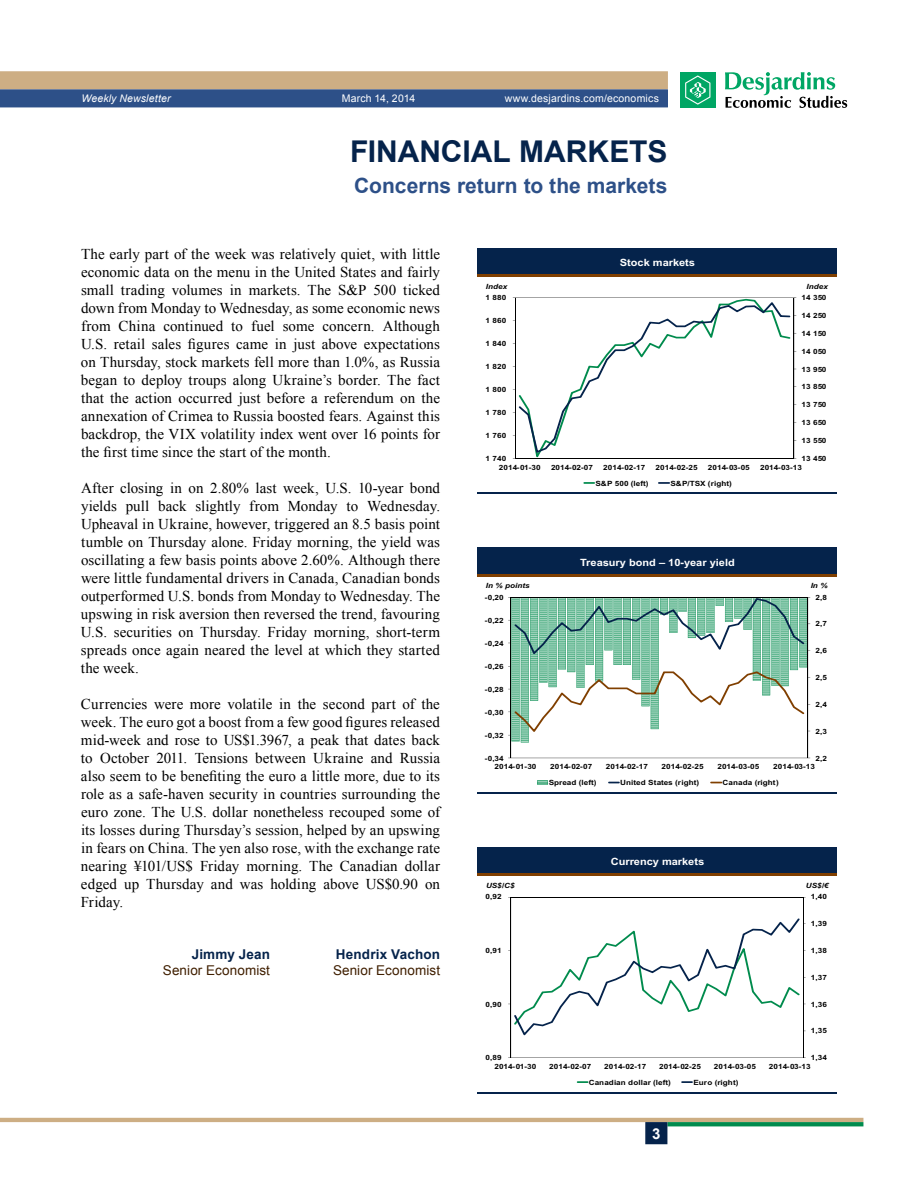
<style>
.page{position:relative;width:918px;height:1188px;background:#fff}
.page>*{position:absolute;margin:0;border:0;box-sizing:border-box;transform-origin:0 0}
.t1{font:700 30px "Arial";color:#05234b}
.t2{font:700 21px "Arial";color:#2d5088}
.t3{font:15px/18px "Times New Roman";letter-spacing:.005em;color:#000;text-align:justify}
.t4{font:700 15px "Arial";color:#fff}
.t5{font:13.5px "Arial";letter-spacing:.01em;color:#401f00}
.t6{font:700 13.5px "Arial";letter-spacing:.015em;color:#05234b}
.t7{font:10.5px "Arial";letter-spacing:.015em;color:#fff}
.t8{font:italic 10.5px "Arial";letter-spacing:.01em;color:#fff}
.t9{font:700 10.05px "Arial";color:#fff;scale:1.1 1}
.t10{font:700 7.2px "Arial";letter-spacing:.015em;color:#000;scale:1.13 1}
.t11{font:italic 700 7.2px "Arial";letter-spacing:.01em;color:#000;scale:1.13 1}
</style>
<div class="page">
<hr style="left:0;top:1118px;width:863px;height:4px;background:#cdae84">
<svg style="left:667px;top:1122px;width:196px;height:4px"></svg>
<div style="left:645px;top:1122px;width:22px;height:22px;background:#05234b;border:2px solid #05234b"></div>
<svg style="left:0;top:71px;width:668px;height:36px;background:#7f8087"></svg>
<div style="left:680px;top:72px;width:36px;height:36px;background:#00a664"></div>
<svg style="left:685px;top:75px;width:25px;height:30px"></svg>
<svg style="left:725px;top:72px;width:122px;height:36px"></svg>
<div style="left:478px;top:248px;width:359px;height:27px;background:#05234b"></div>
<hr style="left:478px;top:274px;width:359px;height:3px;background:#803f00">
<hr style="left:478px;top:493px;width:359px;height:1px;background:#05234b">
<svg style="left:513px;top:298px;width:283px;height:161px"></svg>
<svg style="left:583px;top:482px;width:12px;height:2px"></svg>
<svg style="left:658px;top:482px;width:12px;height:2px"></svg>
<div style="left:478px;top:548px;width:359px;height:27px;background:#05234b"></div>
<hr style="left:478px;top:574px;width:359px;height:3px;background:#803f00">
<hr style="left:478px;top:792px;width:359px;height:2px;background:#05234b">
<svg style="left:512px;top:742px;width:296px;height:16px"></svg>
<hr style="left:808px;top:597px;width:1px;height:161px;background:#000">
<hr style="left:511px;top:597px;width:1px;height:161px;background:#000">
<svg style="left:508px;top:597px;width:302px;height:145px"></svg>
<svg style="left:537px;top:781px;width:11px;height:4px"></svg>
<svg style="left:608px;top:782px;width:12px;height:1px"></svg>
<svg style="left:710px;top:782px;width:12px;height:1px"></svg>
<div style="left:478px;top:848px;width:359px;height:27px;background:#05234b"></div>
<hr style="left:478px;top:874px;width:359px;height:2px;background:#803f00">
<hr style="left:478px;top:1092px;width:359px;height:1px;background:#05234b">
<svg style="left:512px;top:1035px;width:291px;height:23px"></svg>
<hr style="left:803px;top:897px;width:1px;height:161px;background:#000">
<hr style="left:511px;top:897px;width:1px;height:161px;background:#000">
<hr style="left:511px;top:897px;width:292px;height:1px;background:#000">
<svg style="left:508px;top:918px;width:298px;height:117px"></svg>
<svg style="left:577px;top:1081px;width:11px;height:2px"></svg>
<svg style="left:681px;top:1081px;width:12px;height:2px"></svg>
<p class="t8" style="left:81px;top:92px;width:91px">Weekly Newsletter</p>
<p class="t7" style="left:342px;top:92px;width:75px">March 14, 2014</p>
<p class="t7" style="left:505px;top:92px;width:156px">www.desjardins.com/economics</p>
<h1 class="t1" style="left:350px;top:132px;width:316px">Financial markets</h1>
<h2 class="t2" style="left:354px;top:172px;width:315px">Concerns return to the markets</h2>
<p class="t3" style="left:81px;top:245px;width:361px">The early part of the week was relatively quiet, with little economic data on the menu in the United States and fairly small trading volumes in markets. The S&amp;P 500 ticked down from Monday to Wednesday, as some economic news from China continued to fuel some concern. Although U.S. retail sales figures came in just above expectations on Thursday, stock markets fell more than 1.0%, as Russia began to deploy troups along Ukraine’s border. The fact that the action occurred just before a referendum on the annexation of Crimea to Russia boosted fears. Against this backdrop, the VIX volatility index went over 16 points for the first time since the start of the month.</p>
<p class="t3" style="left:81px;top:479px;width:361px">After closing in on 2.80% last week, U.S. 10‑year bond yields pull back slightly from Monday to Wednesday.<br>Upheaval in Ukraine, however, triggered an 8.5 basis point tumble on Thursday alone. Friday morning, the yield was oscillating a few basis points above 2.60%. Although there were little fundamental drivers in Canada, Canadian bonds outperformed U.S. bonds from Monday to Wednesday. The upswing in risk aversion then reversed the trend, favouring U.S. securities on Thursday. Friday morning, short-term spreads once again neared the level at which they started the week.</p>
<p class="t3" style="left:81px;top:695px;width:361px">Currencies were more volatile in the second part of the week. The euro got a boost from a few good figures released mid-week and rose to US$1.3967, a peak that dates back to October 2011. Tensions between Ukraine and Russia also seem to be benefiting the euro a little more, due to its role as a safe-haven security in countries surrounding the euro zone. The U.S. dollar nonetheless recouped some of its losses during Thursday’s session, helped by an upswing in fears on China. The yen also rose, with the exchange rate nearing ¥101/US$ Friday morning. The Canadian dollar edged up Thursday and was holding above US$0.90 on Friday.</p>
<p class="t6" style="left:192px;top:945px;width:80px">Jimmy Jean</p>
<p class="t6" style="left:336px;top:945px;width:106px">Hendrix Vachon</p>
<p class="t5" style="left:163px;top:962px;width:109px">Senior Economist</p>
<p class="t5" style="left:333px;top:962px;width:109px">Senior Economist</p>
<p class="t9" style="left:620px;top:257px;width:70px">Stock markets</p>
<p class="t11" style="left:486px;top:282px;width:21px">Index</p>
<p class="t11" style="left:806px;top:282px;width:21px">Index</p>
<p class="t10" style="left:486px;top:293px;width:20px">1 880</p>
<p class="t10" style="left:801px;top:293px;width:24px">14 350</p>
<p class="t10" style="left:486px;top:316px;width:20px">1 860</p>
<p class="t10" style="left:801px;top:311px;width:24px">14 250</p>
<p class="t10" style="left:801px;top:329px;width:24px">14 150</p>
<p class="t10" style="left:486px;top:339px;width:20px">1 840</p>
<p class="t10" style="left:801px;top:347px;width:24px">14 050</p>
<p class="t10" style="left:486px;top:362px;width:20px">1 820</p>
<p class="t10" style="left:801px;top:365px;width:24px">13 950</p>
<p class="t10" style="left:486px;top:385px;width:20px">1 800</p>
<p class="t10" style="left:801px;top:383px;width:24px">13 850</p>
<p class="t10" style="left:801px;top:401px;width:24px">13 750</p>
<p class="t10" style="left:486px;top:408px;width:20px">1 780</p>
<p class="t10" style="left:801px;top:419px;width:24px">13 650</p>
<p class="t10" style="left:486px;top:431px;width:20px">1 760</p>
<p class="t10" style="left:801px;top:436px;width:24px">13 550</p>
<p class="t10" style="left:486px;top:454px;width:20px">1 740</p>
<p class="t10" style="left:801px;top:454px;width:24px">13 450</p>
<p class="t10" style="left:499px;top:463px;width:39px">2014-01-30</p>
<p class="t10" style="left:551px;top:463px;width:39px">2014-02-07</p>
<p class="t10" style="left:603px;top:463px;width:39px">2014-02-17</p>
<p class="t10" style="left:656px;top:463px;width:39px">2014-02-25</p>
<p class="t10" style="left:708px;top:463px;width:39px">2014-03-05</p>
<p class="t10" style="left:760px;top:463px;width:39px">2014-03-13</p>
<p class="t10" style="left:595px;top:479px;width:48px">S&amp;P 500 (left)</p>
<p class="t10" style="left:670px;top:479px;width:56px">S&amp;P/TSX (right)</p>
<p class="t9" style="left:580px;top:556px;width:142px">Treasury bond – 10-year yield</p>
<p class="t11" style="left:486px;top:581px;width:40px">In % points</p>
<p class="t11" style="left:811px;top:581px;width:16px">In %</p>
<p class="t10" style="left:485px;top:593px;width:18px">-0,20</p>
<p class="t10" style="left:485px;top:616px;width:18px">-0,22</p>
<p class="t10" style="left:485px;top:639px;width:18px">-0,24</p>
<p class="t10" style="left:485px;top:662px;width:18px">-0,26</p>
<p class="t10" style="left:485px;top:685px;width:18px">-0,28</p>
<p class="t10" style="left:485px;top:708px;width:18px">-0,30</p>
<p class="t10" style="left:485px;top:731px;width:18px">-0,32</p>
<p class="t10" style="left:485px;top:754px;width:18px">-0,34</p>
<p class="t10" style="left:815px;top:593px;width:12px">2,8</p>
<p class="t10" style="left:815px;top:620px;width:12px">2,7</p>
<p class="t10" style="left:815px;top:646px;width:12px">2,6</p>
<p class="t10" style="left:815px;top:673px;width:12px">2,5</p>
<p class="t10" style="left:815px;top:700px;width:12px">2,4</p>
<p class="t10" style="left:815px;top:727px;width:12px">2,3</p>
<p class="t10" style="left:815px;top:754px;width:12px">2,2</p>
<p class="t10" style="left:494px;top:763px;width:39px">2014-01-30</p>
<p class="t10" style="left:550px;top:763px;width:39px">2014-02-07</p>
<p class="t10" style="left:606px;top:763px;width:39px">2014-02-17</p>
<p class="t10" style="left:662px;top:763px;width:39px">2014-02-25</p>
<p class="t10" style="left:717px;top:763px;width:39px">2014-03-05</p>
<p class="t10" style="left:773px;top:763px;width:39px">2014-03-13</p>
<p class="t10" style="left:549px;top:779px;width:44px">Spread (left)</p>
<p class="t10" style="left:620px;top:779px;width:71px">United States (right)</p>
<p class="t10" style="left:723px;top:779px;width:51px">Canada (right)</p>
<p class="t9" style="left:611px;top:856px;width:86px">Currency markets</p>
<p class="t11" style="left:486px;top:881px;width:27px">US$/C$</p>
<p class="t11" style="left:806px;top:881px;width:22px">US$/€</p>
<p class="t10" style="left:485px;top:893px;width:16px">0,92</p>
<p class="t10" style="left:811px;top:893px;width:16px">1,40</p>
<p class="t10" style="left:811px;top:920px;width:16px">1,39</p>
<p class="t10" style="left:485px;top:946px;width:16px">0,91</p>
<p class="t10" style="left:811px;top:946px;width:16px">1,38</p>
<p class="t10" style="left:811px;top:973px;width:16px">1,37</p>
<p class="t10" style="left:485px;top:1000px;width:16px">0,90</p>
<p class="t10" style="left:811px;top:1000px;width:16px">1,36</p>
<p class="t10" style="left:811px;top:1027px;width:16px">1,35</p>
<p class="t10" style="left:485px;top:1053px;width:16px">0,89</p>
<p class="t10" style="left:811px;top:1053px;width:16px">1,34</p>
<p class="t10" style="left:494px;top:1062px;width:39px">2014-01-30</p>
<p class="t10" style="left:549px;top:1062px;width:39px">2014-02-07</p>
<p class="t10" style="left:604px;top:1062px;width:39px">2014-02-17</p>
<p class="t10" style="left:659px;top:1062px;width:39px">2014-02-25</p>
<p class="t10" style="left:714px;top:1062px;width:39px">2014-03-05</p>
<p class="t10" style="left:769px;top:1062px;width:39px">2014-03-13</p>
<p class="t10" style="left:589px;top:1078px;width:74px">Canadian dollar (left)</p>
<p class="t10" style="left:694px;top:1078px;width:41px">Euro (right)</p>
<p class="t4" style="left:652px;top:1124px;width:10px">3</p>
</div>
